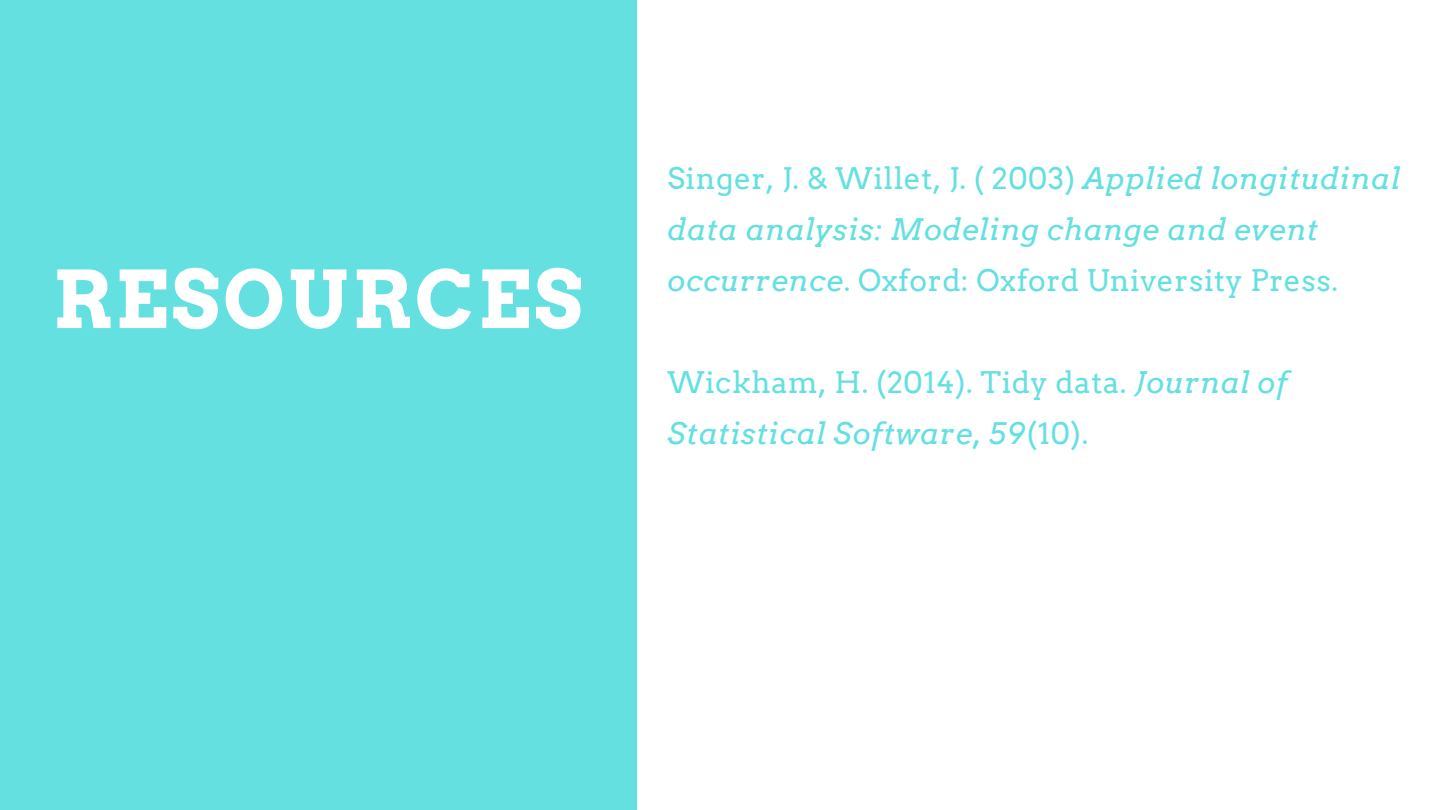
<style>
.page{position:relative;width:1440px;height:810px;background:#fff}
.page>*{position:absolute;margin:0;border:0;box-sizing:border-box;transform-origin:0 0}
.t1{font:700 79.2px "Arvo";letter-spacing:.04em;color:#fff}
.t2{font:italic 29.7px/51px "Arvo";letter-spacing:.02em;color:#64e0e1}
.t3{font:29.7px/51px "Arvo";letter-spacing:.02em;color:#64e0e1}
.s1{font-style:normal}
.s2{font-style:italic}
</style>
<div class="page">
<div style="left:0;top:0;width:637px;height:810px;background:#64e0e1"></div>
<h1 class="t1" style="left:53px;top:252px;width:531px">RESOURCES</h1>
<p class="t2" style="left:667px;top:153px;width:734px"><span class="s1">Singer, J. &amp; Willet, J. ( 2003)</span> Applied longitudinal data analysis: Modeling change and event occurrence<span class="s1">. Oxford: Oxford University Press.</span></p>
<p class="t3" style="left:667px;top:357px;width:622px">Wickham, H. (2014). Tidy data. <span class="s2">Journal of<br>Statistical Software, 59</span>(10).</p>
</div>
